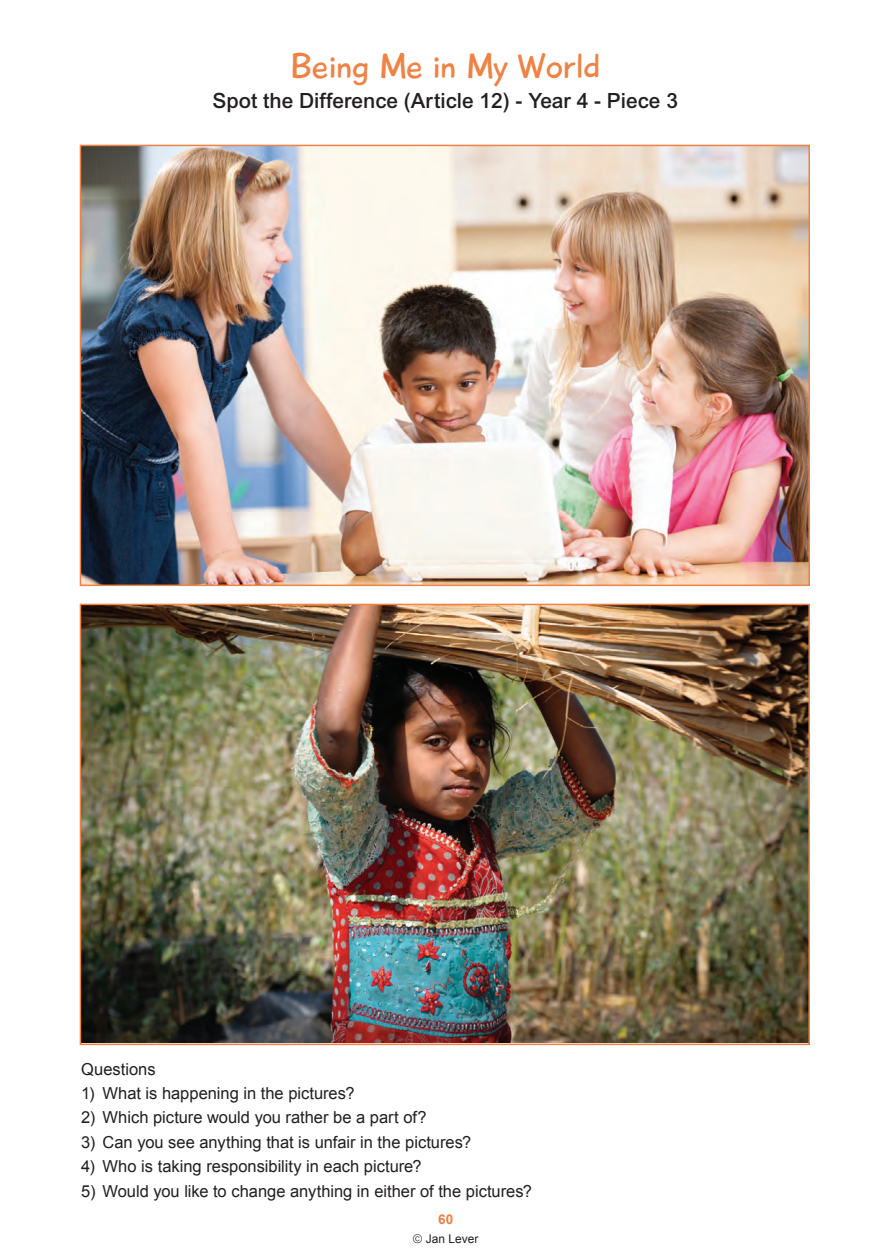
<style>
.page{position:relative;width:888px;height:1260px;background:#fff}
.page>*{position:absolute;margin:0;border:0;box-sizing:border-box;transform-origin:0 0}
.t1{font:36px "Playtime With Hot Toddies";color:#f08244}
.t2{font:500 21px "Arial";color:#231f20}
.t3{font:16.5px "Arial";color:#231f20}
.t4{font:700 13.5px "Arial";color:#f08244}
.t5{font:12px "Arial";color:#231f20}
.s1{font-weight:300}
</style>
<div class="page">
<img style="left:83px;top:148px;width:724px;height:435px">
<div style="left:80px;top:145px;width:730px;height:441px;border:2px solid #f08244"></div>
<img style="left:83px;top:607px;width:724px;height:435px">
<div style="left:80px;top:604px;width:730px;height:441px;border:2px solid #f08244"></div>
<p class="t1" style="left:290px;top:44px;width:311px">Being Me in My World</p>
<p class="t2" style="left:213px;top:88px;width:467px">Spot the Difference (Article 12) - Year 4 - Piece 3</p>
<p class="t3" style="left:81px;top:1058px;width:76px">Questions</p>
<p class="t3" style="left:81px;top:1082px;width:275px">1) What is happening in the pictures?</p>
<p class="t3" style="left:81px;top:1107px;width:347px">2) Which picture would you rather be a part of?</p>
<p class="t3" style="left:81px;top:1131px;width:392px">3) Can you see anything that is unfair in the pictures?</p>
<p class="t3" style="left:81px;top:1155px;width:342px">4) Who is taking responsibility in each picture?</p>
<p class="t3" style="left:81px;top:1180px;width:452px">5) Would you like to change anything in either of the pictures?</p>
<p class="t4" style="left:438px;top:1212px;width:17px">60</p>
<p class="t5" style="left:413px;top:1230px;width:67px"><span class="s1">©</span> Jan Lever</p>
</div>
